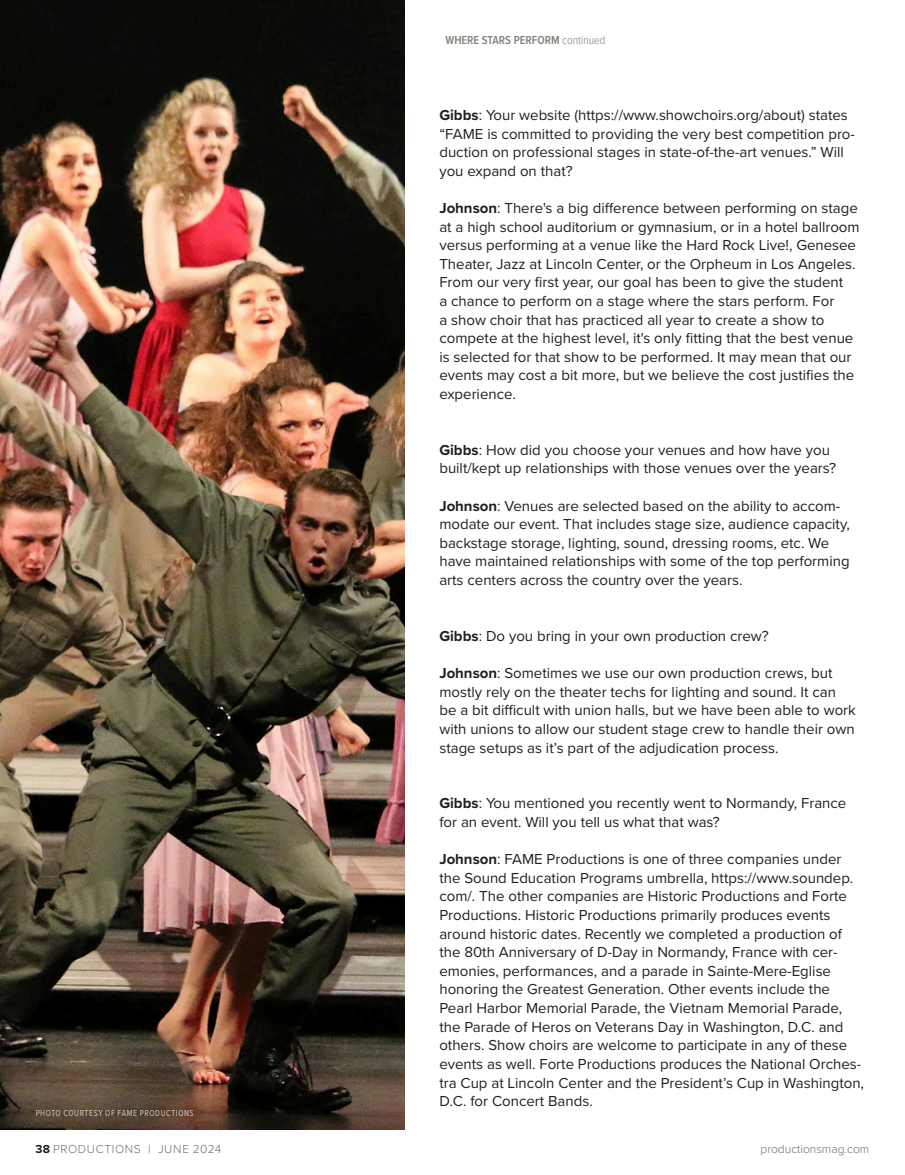
<style>
.page{position:relative;width:905px;height:1175px;background:#fff}
.page>*{position:absolute;margin:0;border:0;box-sizing:border-box;transform-origin:0 0}
.t1{font:15px/18.6px "Proxima Nova";color:#231f20}
.t2{font:600 12px "Proxima Nova Cond";color:#7f8077}
.t3{font:300 12px "Proxima Nova";letter-spacing:.05em;color:#6c6d70}
.t4{font:300 12px "Proxima Nova";color:#6c6d70}
.t5{font:9px "Proxima Nova Cond";letter-spacing:.065em;color:#fff;scale:.96 1}
.s1{font-weight:300}
.s2{font-weight:700}
.s3{font-weight:700;color:#231f20}
</style>
<div class="page">
<img style="left:0;top:0;width:404px;height:1129px">
<p class="t2" style="left:445px;top:31px;width:161px">WHERE STARS PERFORM <span class="s1">continued</span></p>
<p class="t1" style="left:439px;top:105px;width:417px"><span class="s2">Gibbs</span>: Your website (https://www.showchoirs.org/about) states “FAME is committed to providing the very best competition pro&shy;duction on professional stages in state-of-the-art venues.” Will you expand on that?</p>
<p class="t1" style="left:439px;top:198px;width:422px"><span class="s2">Johnson</span>: There's a big difference between performing on stage at a high school auditorium or gymnasium, or in a hotel ballroom versus performing at a venue like the Hard Rock Live!, Genesee Theater, Jazz at Lincoln Center, or the Orpheum in Los Angeles.<br>From our very first year, our goal has been to give the student<br>a chance to perform on a stage where the stars perform. For<br>a show choir that has practiced all year to create a show to compete at the highest level, it's only fitting that the best venue is selected for that show to be performed. It may mean that our events may cost a bit more, but we believe the cost justifies the experience.</p>
<p class="t1" style="left:439px;top:440px;width:398px"><span class="s2">Gibbs</span>: How did you choose your venues and how have you built/kept up relationships with those venues over the years?</p>
<p class="t1" style="left:439px;top:495px;width:412px"><span class="s2">Johnson</span>: Venues are selected based on the ability to accom&shy;modate our event. That includes stage size, audience capacity, backstage storage, lighting, sound, dressing rooms, etc. We have maintained relationships with some of the top performing arts centers across the country over the years.</p>
<p class="t1" style="left:439px;top:626px;width:331px"><span class="s2">Gibbs</span>: Do you bring in your own production crew?</p>
<p class="t1" style="left:439px;top:663px;width:418px"><span class="s2">Johnson</span>: Sometimes we use our own production crews, but mostly rely on the theater techs for lighting and sound. It can be a bit difficult with union halls, but we have been able to work with unions to allow our student stage crew to handle their own stage setups as it’s part of the adjudication process.</p>
<p class="t1" style="left:439px;top:793px;width:408px"><span class="s2">Gibbs</span>: You mentioned you recently went to Normandy, France for an event. Will you tell us what that was?</p>
<p class="t1" style="left:439px;top:849px;width:426px"><span class="s2">Johnson</span>: FAME Productions is one of three companies under the Sound Education Programs umbrella, https://www.soundep. com/. The other companies are Historic Productions and Forte Productions. Historic Productions primarily produces events around historic dates. Recently we completed a production of the 80th Anniversary of D-Day in Normandy, France with cer&shy;emonies, performances, and a parade in Sainte-Mere-Eglise honoring the Greatest Generation. Other events include the Pearl Harbor Memorial Parade, the Vietnam Memorial Parade, the Parade of Heros on Veterans Day in Washington, D.C. and others. Show choirs are welcome to participate in any of these events as well. Forte Productions produces the National Orches&shy;tra Cup at Lincoln Center and the President’s Cup in Washington, D.C. for Concert Bands.</p>
<p class="t5" style="left:35px;top:1106px;width:166px">PHOTO COURTESY OF FAME PRODUCTIONS</p>
<p class="t3" style="left:36px;top:1139px;width:187px"><span class="s3">38</span> PRODUCTIONS | JUNE 2024</p>
<p class="t4" style="left:760px;top:1139px;width:110px">productionsmag.com</p>
</div>
